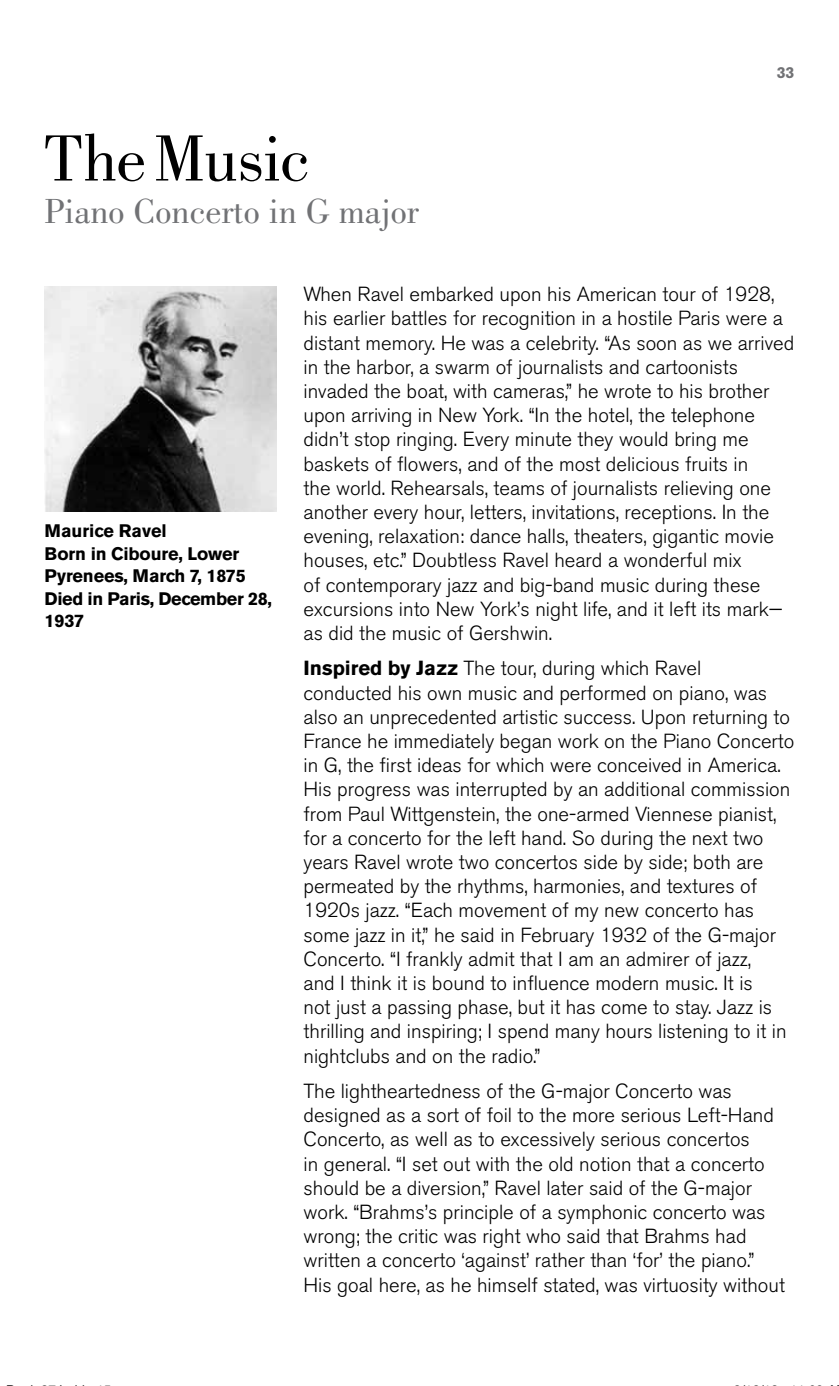
<style>
.page{position:relative;width:839px;height:1386px;background:#fff}
.page>*{position:absolute;margin:0;border:0;box-sizing:border-box;transform-origin:0 0}
.t1{font:67.5px "Bodoni";letter-spacing:-.015em;color:#000}
.t2{font:36px "Bodoni";color:#717275}
.t3{font:300 20.25px/24.1px "Akzidenz Grotesk BE";color:#000}
.t4{font:700 18px/22.5px "Akzidenz Grotesk BE";letter-spacing:-.01em;color:#000}
.t5{font:700 15.75px "Akzidenz Grotesk BE";color:#717275}
.s1{font-weight:700}
</style>
<div class="page">
<img style="left:45px;top:286px;width:231px;height:225px">
<h1 class="t1" style="left:45px;top:121px;width:267px">The Music</h1>
<h2 class="t2" style="left:45px;top:191px;width:375px">Piano Concerto in G major</h2>
<p class="t5" style="left:776px;top:63px;width:19px">33</p>
<p class="t4" style="left:45px;top:519px;width:229px">Maurice Ravel<br>Born in Ciboure, Lower<br>Pyrenees, March 7, 1875<br>Died in Paris, December 28,<br>1937</p>
<p class="t3" style="left:303px;top:282px;width:492px">When Ravel embarked upon his American tour of 1928, his earlier battles for recognition in a hostile Paris were a distant memory. He was a celebrity. “As soon as we arrived in the harbor, a swarm of journalists and cartoonists invaded the boat, with cameras,” he wrote to his brother upon arriving in New York. “In the hotel, the telephone didn’t stop ringing. Every minute they would bring me baskets of flowers, and of the most delicious fruits in<br>the world. Rehearsals, teams of journalists relieving one another every hour, letters, invitations, receptions. In the evening, relaxation: dance halls, theaters, gigantic movie houses, etc.” Doubtless Ravel heard a wonderful mix<br>of contemporary jazz and big-band music during these excursions into New York’s night life, and it left its mark— as did the music of Gershwin.</p>
<p class="t3" style="left:303px;top:656px;width:492px"><span class="s1">Inspired by Jazz</span> The tour, during which Ravel conducted his own music and performed on piano, was also an unprecedented artistic success. Upon returning to France he immediately began work on the Piano Concerto in G, the first ideas for which were conceived in America.<br>His progress was interrupted by an additional commission from Paul Wittgenstein, the one-armed Viennese pianist, for a concerto for the left hand. So during the next two years Ravel wrote two concertos side by side; both are permeated by the rhythms, harmonies, and textures of 1920s jazz. “Each movement of my new concerto has some jazz in it,” he said in February 1932 of the G-major Concerto. “I frankly admit that I am an admirer of jazz,<br>and I think it is bound to influence modern music. It is<br>not just a passing phase, but it has come to stay. Jazz is thrilling and inspiring; I spend many hours listening to it in nightclubs and on the radio.”</p>
<p class="t3" style="left:303px;top:1079px;width:483px">The lightheartedness of the G-major Concerto was designed as a sort of foil to the more serious Left-Hand Concerto, as well as to excessively serious concertos<br>in general. “I set out with the old notion that a concerto should be a diversion,” Ravel later said of the G-major work. “Brahms’s principle of a symphonic concerto was wrong; the critic was right who said that Brahms had written a concerto ‘against’ rather than ‘for’ the piano.” His goal here, as he himself stated, was virtuosity without</p>
</div>
